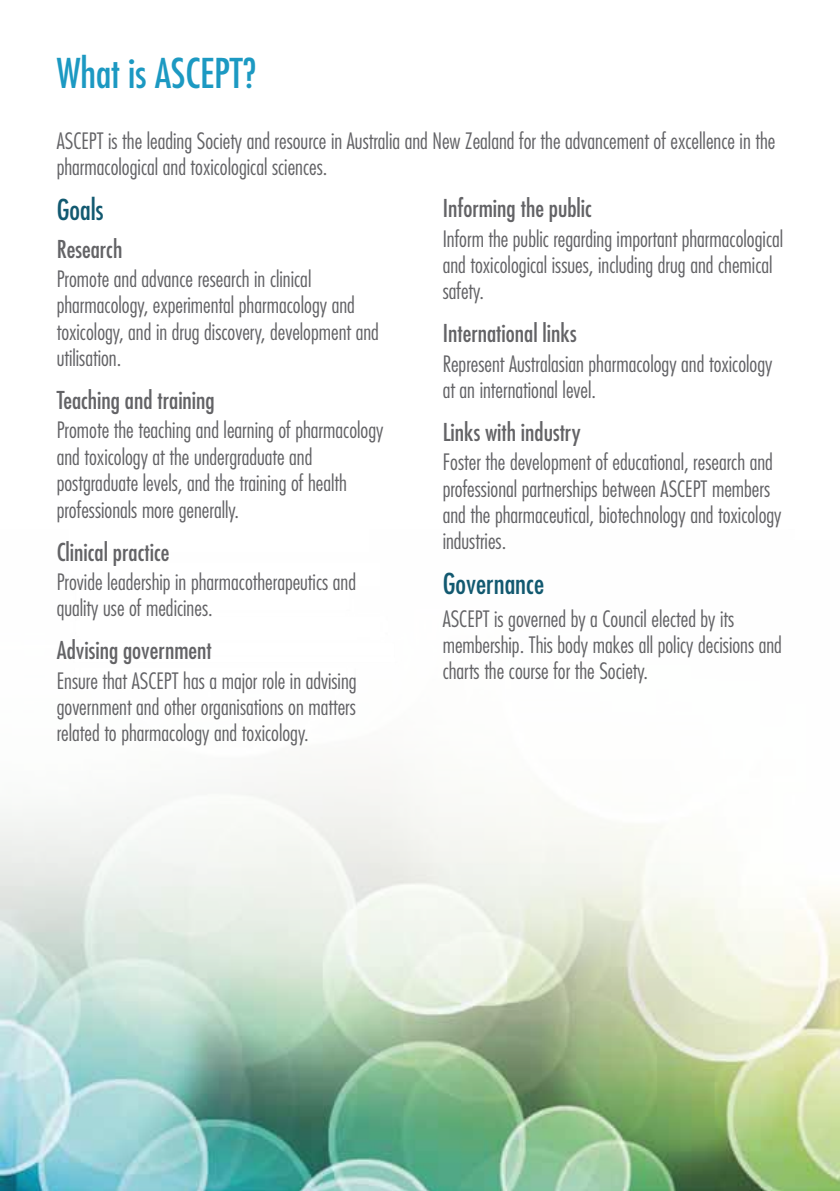
<style>
.page{position:relative;width:840px;height:1191px;background:#fff}
.page>*{position:absolute;margin:0;border:0;box-sizing:border-box;transform-origin:0 0}
.t1{font:condensed 40px "Futura";color:#1c99c2}
.t2{font:condensed 28px "Futura";color:#125970}
.t3{font:condensed 24px "Futura";color:#636366}
.t4{font:300 condensed 22px/26.4px "Futura";color:#636366}
</style>
<div class="page">
<img style="left:0;top:777px;width:839px;height:414px">
<h1 class="t1" style="left:57px;top:49px;width:201px">What is ASCEPT?</h1>
<p class="t4" style="left:57px;top:127px;width:719px">ASCEPT is the leading Society and resource in Australia and New Zealand for the advancement of excellence in the pharmacological and toxicological sciences.</p>
<p class="t2" style="left:57px;top:193px;width:48px">Goals</p>
<p class="t3" style="left:57px;top:234px;width:67px">Research</p>
<p class="t4" style="left:57px;top:266px;width:323px">Promote and advance research in clinical pharmacology, experimental pharmacology and toxicology, and in drug discovery, development and utilisation.</p>
<p class="t3" style="left:57px;top:386px;width:159px">Teaching and training</p>
<p class="t4" style="left:57px;top:417px;width:328px">Promote the teaching and learning of pharmacology and toxicology at the undergraduate and postgraduate levels, and the training of health professionals more generally.</p>
<p class="t3" style="left:57px;top:537px;width:114px">Clinical practice</p>
<p class="t4" style="left:57px;top:568px;width:300px">Provide leadership in pharmacotherapeutics and quality use of medicines.</p>
<p class="t3" style="left:57px;top:636px;width:156px">Advising government</p>
<p class="t4" style="left:57px;top:667px;width:301px;text-align:justify">Ensure that ASCEPT has a major role in advising government and other organisations on matters related to pharmacology and toxicology.</p>
<p class="t3" style="left:442px;top:194px;width:151px">Informing the public</p>
<p class="t4" style="left:442px;top:225px;width:342px">Inform the public regarding important pharmacological and toxicological issues, including drug and chemical safety.</p>
<p class="t3" style="left:442px;top:319px;width:135px">International links</p>
<p class="t4" style="left:442px;top:350px;width:331px">Represent Australasian pharmacology and toxicology at an international level.</p>
<p class="t3" style="left:442px;top:418px;width:140px">Links with industry</p>
<p class="t4" style="left:442px;top:449px;width:340px">Foster the development of educational, research and professional partnerships between ASCEPT members and the pharmaceutical, biotechnology and toxicology industries.</p>
<p class="t2" style="left:442px;top:567px;width:103px">Governance</p>
<p class="t4" style="left:442px;top:605px;width:340px">ASCEPT is governed by a Council elected by its membership. This body makes all policy decisions and charts the course for the Society.</p>
</div>
